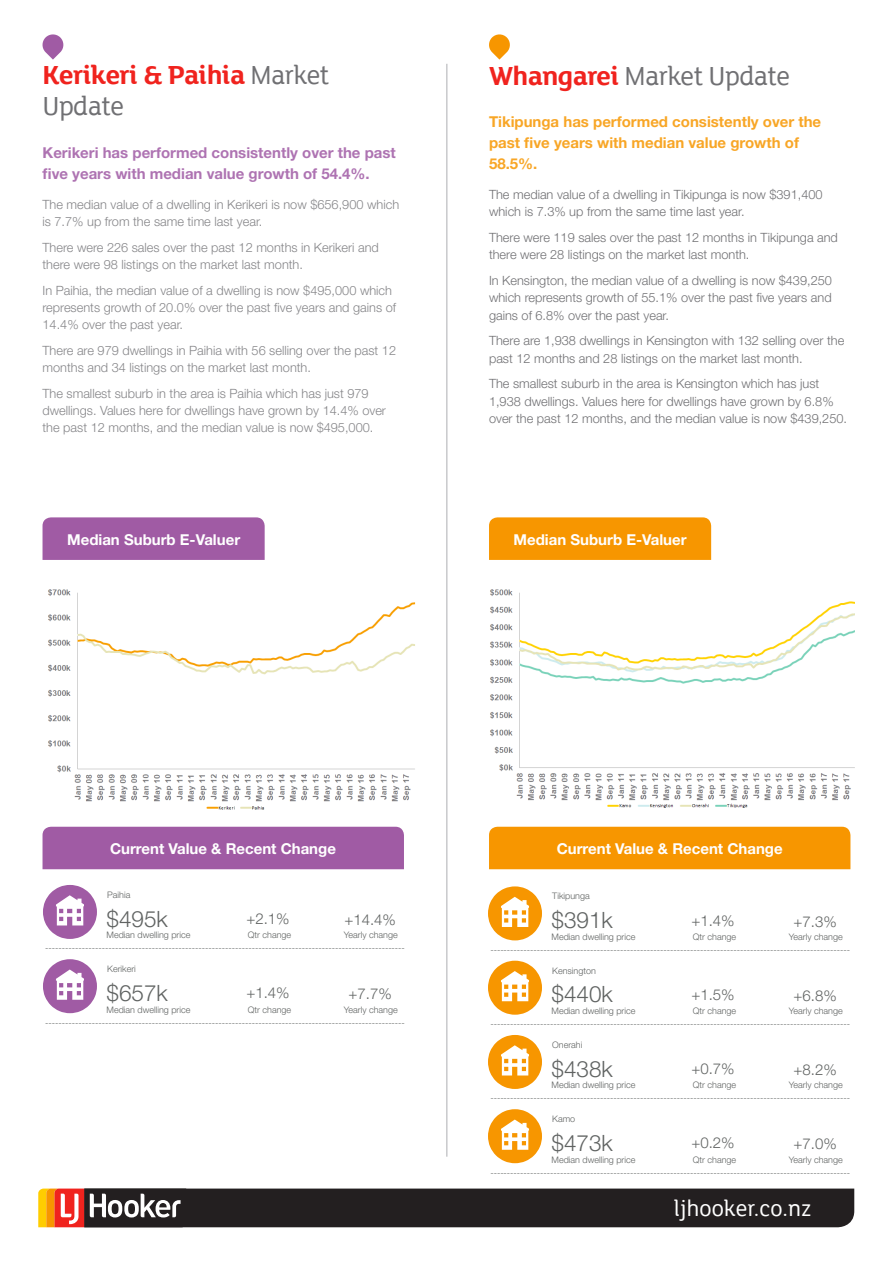
<style>
.page{position:relative;width:893px;height:1263px;background:#fff}
.page>*{position:absolute;margin:0;border:0;box-sizing:border-box;transform-origin:0 0}
.t1{font:54px/74.2px "LJH NZ";color:#f79600;text-align:justify}
.t2{font:54px/74.2px "LJH NZ";color:#a05ba4}
.t3{font:700 28.05px/31.7px "LJH Lighthouse";letter-spacing:-.02em;color:#f0231e}
.t4{font:28.05px "LJH Lighthouse";letter-spacing:-.02em;color:#707073}
.t5{font:24px "LJH Lighthouse";color:#fff}
.t6{font:300 22.5px "Helvetica Neue";color:#606362}
.t7{font:700 15px "Helvetica Neue";color:#fff}
.t8{font:700 15px/21px "Helvetica Neue";color:#f8a626}
.t9{font:700 15px/21px "Helvetica Neue";color:#ae73b2}
.t10{font:300 15px "Helvetica Neue";color:#606362}
.t11{font:300 12.75px/17.2px "Helvetica Neue";color:#707073}
.t12{font:300 12.75px/17.2px "Helvetica Neue";color:#858588}
.t13{font:300 9px "Helvetica Neue";color:#606362}
.s1{font-weight:400;color:#707073}
.s2{font-weight:700;color:#f0231e}
</style>
<div class="page">
<svg style="left:38px;top:1188px;width:816px;height:39px;background:#382d2b"></svg>
<hr style="left:446px;top:64px;width:1px;height:1093px;background:#adafb2">
<div style="left:43px;top:517px;width:222px;height:43px;background:#a05ba4"></div>
<div style="left:489px;top:517px;width:222px;height:43px;background:#f79600"></div>
<svg style="left:42px;top:34px;width:22px;height:26px"></svg>
<svg style="left:489px;top:34px;width:21px;height:26px"></svg>
<div style="left:43px;top:827px;width:361px;height:42px;background:#a05ba4"></div>
<div style="left:489px;top:827px;width:361px;height:42px;background:#f79600"></div>
<img style="left:490px;top:589px;width:365px;height:219px">
<img style="left:48px;top:589px;width:368px;height:221px">
<h2 class="t3" style="left:43px;top:61px;width:289px">Kerikeri &amp; Paihia <span class="s1">Market<br>Update</span></h2>
<h3 class="t9" style="left:43px;top:142px;width:355px">Kerikeri has performed consistently over the past ive years with median value growth of 54.4%.</h3>
<h3 class="t12" style="left:43px;top:196px;width:358px">The median value of a dwelling in Kerikeri is now $656,900 which is 7.7% up from the same time last year.</h3>
<h3 class="t12" style="left:43px;top:239px;width:338px">There were 226 sales over the past 12 months in Kerikeri and there were 98 listings on the market last month.</h3>
<h3 class="t12" style="left:43px;top:282px;width:355px">In Paihia, the median value of a dwelling is now $495,000 which represents growth of 20.0% over the past ive years and gains of<br>14.4% over the past year.</h3>
<h3 class="t12" style="left:43px;top:342px;width:355px">There are 979 dwellings in Paihia with 56 selling over the past 12 months and 34 listings on the market last month.</h3>
<h3 class="t12" style="left:43px;top:385px;width:345px">The smallest suburb in the area is Paihia which has just 979 dwellings. Values here for dwellings have grown by 14.4% over the past 12 months, and the median value is now $495,000.</h3>
<h2 class="t4" style="left:489px;top:64px;width:303px"><span class="s2">Whangarei</span> Market Update</h2>
<h3 class="t8" style="left:489px;top:112px;width:334px">Tikipunga has performed consistently over the past ive years with median value growth of<br>58.5%.</h3>
<h3 class="t11" style="left:489px;top:187px;width:335px">The median value of a dwelling in Tikipunga is now $391,400 which is 7.3% up from the same time last year.</h3>
<h3 class="t11" style="left:489px;top:230px;width:350px">There were 119 sales over the past 12 months in Tikipunga and there were 28 listings on the market last month.</h3>
<h3 class="t11" style="left:489px;top:273px;width:344px;text-align:justify">In Kensington, the median value of a dwelling is now $439,250 which represents growth of 55.1% over the past ive years and gains of 6.8% over the past year.</h3>
<h3 class="t11" style="left:489px;top:333px;width:357px">There are 1,938 dwellings in Kensington with 132 selling over the past 12 months and 28 listings on the market last month.</h3>
<h3 class="t11" style="left:489px;top:376px;width:360px">The smallest suburb in the area is Kensington which has just<br>1,938 dwellings. Values here for dwellings have grown by 6.8% over the past 12 months, and the median value is now $439,250.</h3>
<h3 class="t7" style="left:67px;top:532px;width:175px">Median Suburb E-Valuer</h3>
<h3 class="t7" style="left:514px;top:532px;width:175px">Median Suburb E-Valuer</h3>
<h3 class="t7" style="left:110px;top:841px;width:227px">Current Value &amp; Recent Change</h3>
<h3 class="t7" style="left:557px;top:842px;width:227px">Current Value &amp; Recent Change</h3>
<h1 class="t2" style="left:43px;top:880px;width:55px">h h</h1>
<p class="t13" style="left:107px;top:891px;width:25px">Paihia</p>
<h3 class="t6" style="left:107px;top:908px;width:63px">$495k</h3>
<h3 class="t10" style="left:246px;top:912px;width:45px">+2.1%</h3>
<h3 class="t10" style="left:344px;top:913px;width:53px">+14.4%</h3>
<p class="t13" style="left:107px;top:931px;width:85px">Median dwelling price</p>
<p class="t13" style="left:248px;top:931px;width:45px">Qtr change</p>
<p class="t13" style="left:344px;top:931px;width:55px">Yearly change</p>
<p class="t13" style="left:45px;top:944px;width:361px">------------------------------------------------------------------------------------------------------------</p>
<p class="t13" style="left:107px;top:965px;width:30px">Kerikeri</p>
<h3 class="t6" style="left:107px;top:982px;width:63px">$657k</h3>
<h3 class="t10" style="left:246px;top:986px;width:45px">+1.4%</h3>
<h3 class="t10" style="left:349px;top:987px;width:45px">+7.7%</h3>
<p class="t13" style="left:107px;top:1005px;width:85px">Median dwelling price</p>
<p class="t13" style="left:248px;top:1005px;width:45px">Qtr change</p>
<p class="t13" style="left:344px;top:1005px;width:55px">Yearly change</p>
<p class="t13" style="left:45px;top:1018px;width:361px">------------------------------------------------------------------------------------------------------------</p>
<h1 class="t1" style="left:488px;top:881px;width:55px">h h h h</h1>
<p class="t13" style="left:552px;top:892px;width:39px">Tikipunga</p>
<h3 class="t6" style="left:552px;top:910px;width:63px">$391k</h3>
<h3 class="t10" style="left:691px;top:913px;width:45px">+1.4%</h3>
<h3 class="t10" style="left:794px;top:914px;width:45px">+7.3%</h3>
<p class="t13" style="left:552px;top:933px;width:85px">Median dwelling price</p>
<p class="t13" style="left:693px;top:933px;width:45px">Qtr change</p>
<p class="t13" style="left:789px;top:933px;width:55px">Yearly change</p>
<p class="t13" style="left:490px;top:945px;width:361px">------------------------------------------------------------------------------------------------------------</p>
<p class="t13" style="left:552px;top:966px;width:45px">Kensington</p>
<h3 class="t6" style="left:552px;top:984px;width:63px">$440k</h3>
<h3 class="t10" style="left:691px;top:988px;width:45px">+1.5%</h3>
<h3 class="t10" style="left:794px;top:989px;width:45px">+6.8%</h3>
<p class="t13" style="left:552px;top:1007px;width:85px">Median dwelling price</p>
<p class="t13" style="left:693px;top:1007px;width:45px">Qtr change</p>
<p class="t13" style="left:789px;top:1007px;width:55px">Yearly change</p>
<p class="t13" style="left:490px;top:1020px;width:361px">------------------------------------------------------------------------------------------------------------</p>
<p class="t13" style="left:552px;top:1041px;width:32px">Onerahi</p>
<h3 class="t6" style="left:552px;top:1058px;width:63px">$438k</h3>
<h3 class="t10" style="left:691px;top:1062px;width:45px">+0.7%</h3>
<h3 class="t10" style="left:794px;top:1063px;width:45px">+8.2%</h3>
<p class="t13" style="left:552px;top:1081px;width:85px">Median dwelling price</p>
<p class="t13" style="left:693px;top:1081px;width:45px">Qtr change</p>
<p class="t13" style="left:789px;top:1081px;width:55px">Yearly change</p>
<p class="t13" style="left:490px;top:1094px;width:361px">------------------------------------------------------------------------------------------------------------</p>
<p class="t13" style="left:552px;top:1115px;width:25px">Kamo</p>
<h3 class="t6" style="left:552px;top:1132px;width:63px">$473k</h3>
<h3 class="t10" style="left:691px;top:1136px;width:45px">+0.2%</h3>
<h3 class="t10" style="left:794px;top:1137px;width:45px">+7.0%</h3>
<p class="t13" style="left:552px;top:1155px;width:85px">Median dwelling price</p>
<p class="t13" style="left:693px;top:1155px;width:45px">Qtr change</p>
<p class="t13" style="left:789px;top:1155px;width:55px">Yearly change</p>
<p class="t13" style="left:490px;top:1168px;width:361px">------------------------------------------------------------------------------------------------------------</p>
<h3 class="t5" style="left:674px;top:1198px;width:139px">ljhooker.co.nz</h3>
</div>
